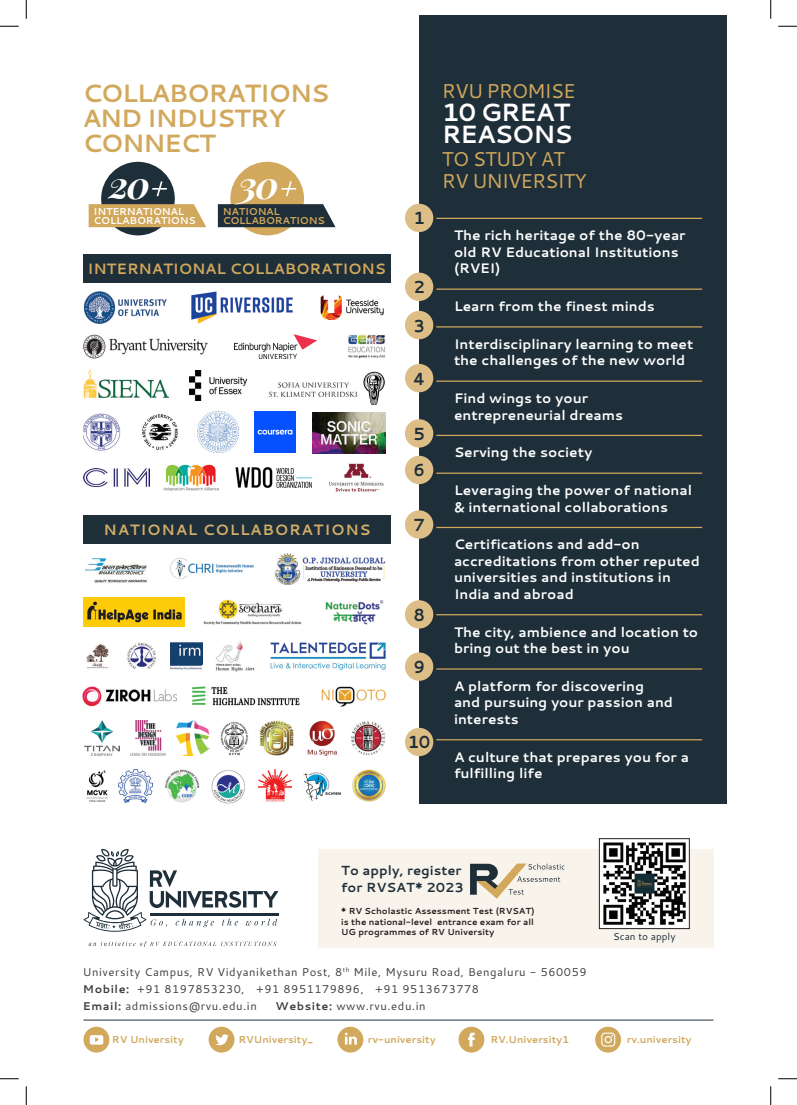
<style>
.page{position:relative;width:797px;height:1105px;background:#fff}
.page>*{position:absolute;margin:0;border:0;box-sizing:border-box;transform-origin:0 0}
.Body{font:italic 700 37.5px "Playfair Display";color:#fff}
.Head_20{font:700 25px/25px "Cantarell";letter-spacing:-.05em;color:#d1a85c}
.Head_20-2{font:700 25px/22.5px "Cantarell";letter-spacing:-.05em;color:#fff}
.Head_20-3{font:20px/22.5px "Cantarell";letter-spacing:-.05em;color:#d1a85c}
._1234{font:700 17.5px "Cantarell";color:#1f2f39;scale:.92 1}
.SubHead_12{font:700 15px "Cantarell";letter-spacing:-.01em;color:#d1a85c}
.SubHead_12-2{font:700 15px "Cantarell";letter-spacing:.05em;color:#d4af69}
.Paragraph_Style_1{font:700 13.75px/16.5px "Cantarell";color:#fff}
.Body-2{font:700 13.12px/17.5px "Cantarell";color:#1f2f39}
.t1{font:11.25px "Cantarell";letter-spacing:.05em;color:#3e3e3f}
.SubHead_12-3{font:700 10px "Cantarell";color:#d1a85c}
.SubHead_12-4{font:700 10px/8.8px "Cantarell";letter-spacing:-.025em;color:#fff}
.SubHead_12-5{font:700 10px/8.8px "Cantarell";letter-spacing:-.025em;color:#d1a85c}
.Body-3{font:10px "Cantarell";color:#1f2f39}
.t2{font:700 8.75px/10.5px "Cantarell";color:#231f20;text-align:justify}
.s1{font-weight:700}
</style>
<div class="page">
<div style="left:419px;top:16px;width:307px;height:788px;background:#1f2f39"></div>
<div style="left:83px;top:515px;width:308px;height:29px;background:#1f2f39"></div>
<svg style="left:83px;top:849px;width:195px;height:83px"></svg>
<svg style="left:89px;top:941px;width:187px;height:6px"></svg>
<svg style="left:83px;top:1027px;width:26px;height:25px"></svg>
<svg style="left:209px;top:1027px;width:25px;height:25px"></svg>
<svg style="left:337px;top:1027px;width:26px;height:25px"></svg>
<svg style="left:458px;top:1027px;width:26px;height:25px"></svg>
<svg style="left:595px;top:1027px;width:26px;height:25px"></svg>
<div style="left:318px;top:849px;width:395px;height:98px;background:#f9f4eb"></div>
<svg style="left:470px;top:863px;width:94px;height:36px"></svg>
<div style="left:599px;top:839px;width:90px;height:89px;background:#fff"></div>
<img style="left:603px;top:842px;width:83px;height:83px">
<div style="left:599px;top:838px;width:90px;height:91px;border:1px solid #231f20"></div>
<hr style="left:83px;top:1020px;width:630px;height:1px;background:#1f2f39">
<hr style="left:436px;top:218px;width:266px;height:1px;background:#d1a85c">
<hr style="left:436px;top:288px;width:266px;height:2px;background:#d1a85c">
<hr style="left:436px;top:326px;width:266px;height:1px;background:#d1a85c">
<hr style="left:436px;top:380px;width:266px;height:2px;background:#d1a85c">
<hr style="left:436px;top:435px;width:266px;height:1px;background:#d1a85c">
<hr style="left:436px;top:473px;width:266px;height:1px;background:#d1a85c">
<hr style="left:436px;top:527px;width:266px;height:1px;background:#d1a85c">
<hr style="left:436px;top:614px;width:266px;height:1px;background:#d1a85c">
<hr style="left:436px;top:668px;width:266px;height:2px;background:#d1a85c">
<hr style="left:436px;top:739px;width:266px;height:1px;background:#d1a85c">
<div style="left:405px;top:204px;width:28px;height:28px;background:#ddbe87;border-radius:50%"></div>
<div style="left:405px;top:273px;width:28px;height:28px;background:#ddbe87;border-radius:50%"></div>
<div style="left:405px;top:311px;width:28px;height:28px;background:#ddbe87;border-radius:50%"></div>
<div style="left:405px;top:364px;width:28px;height:28px;background:#ddbe87;border-radius:50%"></div>
<div style="left:405px;top:419px;width:28px;height:29px;background:#ddbe87;border-radius:50%"></div>
<div style="left:405px;top:456px;width:28px;height:28px;background:#ddbe87;border-radius:50%"></div>
<div style="left:405px;top:510px;width:28px;height:29px;background:#ddbe87;border-radius:50%"></div>
<div style="left:405px;top:600px;width:28px;height:28px;background:#ddbe87;border-radius:50%"></div>
<div style="left:405px;top:652px;width:28px;height:29px;background:#ddbe87;border-radius:50%"></div>
<div style="left:405px;top:728px;width:28px;height:28px;background:#ddbe87;border-radius:50%"></div>
<div style="left:101px;top:162px;width:74px;height:73px;background:#1f2f39;border-radius:50%"></div>
<svg style="left:152px;top:181px;width:15px;height:15px"></svg>
<svg style="left:89px;top:204px;width:117px;height:23px;background:#d2ac64"></svg>
<div style="left:230px;top:162px;width:74px;height:73px;background:#d1a85c;border-radius:50%"></div>
<svg style="left:218px;top:204px;width:117px;height:23px;background:#2b3a43"></svg>
<svg style="left:281px;top:181px;width:15px;height:15px"></svg>
<div style="left:83px;top:254px;width:307px;height:28px;background:#1f2f39"></div>
<img style="left:83px;top:335px;width:125px;height:23px">
<img style="left:234px;top:335px;width:82px;height:23px">
<img style="left:348px;top:335px;width:37px;height:23px">
<img style="left:83px;top:413px;width:38px;height:38px">
<img style="left:83px;top:370px;width:85px;height:27px">
<img style="left:269px;top:382px;width:88px;height:14px">
<img style="left:363px;top:371px;width:22px;height:34px">
<img style="left:320px;top:295px;width:64px;height:26px">
<img style="left:191px;top:292px;width:102px;height:31px">
<img style="left:83px;top:292px;width:84px;height:31px">
<img style="left:189px;top:370px;width:58px;height:30px">
<img style="left:163px;top:464px;width:56px;height:27px">
<img style="left:83px;top:468px;width:67px;height:18px">
<img style="left:255px;top:411px;width:41px;height:42px">
<img style="left:312px;top:412px;width:73px;height:41px">
<img style="left:142px;top:414px;width:36px;height:36px">
<img style="left:197px;top:412px;width:41px;height:41px">
<img style="left:329px;top:463px;width:55px;height:29px">
<img style="left:235px;top:467px;width:77px;height:21px">
<img style="left:85px;top:558px;width:62px;height:25px">
<img style="left:170px;top:557px;width:84px;height:22px">
<img style="left:275px;top:553px;width:110px;height:31px">
<img style="left:86px;top:644px;width:23px;height:25px">
<img style="left:127px;top:643px;width:29px;height:26px">
<img style="left:170px;top:642px;width:32px;height:28px">
<img style="left:270px;top:642px;width:115px;height:28px">
<img style="left:215px;top:641px;width:40px;height:31px">
<img style="left:83px;top:598px;width:102px;height:29px">
<img style="left:325px;top:600px;width:59px;height:25px">
<img style="left:203px;top:599px;width:99px;height:26px">
<img style="left:83px;top:686px;width:93px;height:20px">
<img style="left:321px;top:686px;width:64px;height:21px">
<img style="left:193px;top:686px;width:107px;height:19px">
<img style="left:351px;top:721px;width:34px;height:34px">
<img style="left:307px;top:721px;width:30px;height:35px">
<img style="left:259px;top:721px;width:35px;height:35px">
<img style="left:220px;top:721px;width:28px;height:35px">
<img style="left:176px;top:721px;width:33px;height:35px">
<img style="left:130px;top:721px;width:35px;height:35px">
<img style="left:84px;top:721px;width:36px;height:35px">
<img style="left:211px;top:770px;width:35px;height:34px">
<img style="left:353px;top:769px;width:32px;height:33px">
<img style="left:165px;top:769px;width:34px;height:33px">
<img style="left:119px;top:769px;width:34px;height:33px">
<img style="left:86px;top:770px;width:21px;height:32px">
<img style="left:258px;top:769px;width:33px;height:33px">
<img style="left:303px;top:772px;width:38px;height:29px">
<svg style="left:0;top:25px;width:19px;height:2px"></svg>
<svg style="left:778px;top:25px;width:19px;height:2px"></svg>
<svg style="left:0;top:1078px;width:19px;height:1px"></svg>
<svg style="left:778px;top:1078px;width:19px;height:1px"></svg>
<svg style="left:25px;top:0;width:2px;height:19px"></svg>
<svg style="left:25px;top:1086px;width:2px;height:19px"></svg>
<svg style="left:770px;top:0;width:1px;height:19px"></svg>
<svg style="left:770px;top:1086px;width:1px;height:19px"></svg>
<p class="Head_20" style="left:82px;top:80px;width:249px">COLLABORATIONS<br>AND INDUSTRY<br>CONNECT</p>
<p class="Body" style="left:238px;top:154px;width:42px">30</p>
<p class="Body" style="left:109px;top:154px;width:43px">20</p>
<p class="SubHead_12-4" style="left:94px;top:207px;width:104px">INTERNATIONAL<br>COLLABORATIONS</p>
<p class="SubHead_12-5" style="left:223px;top:207px;width:104px">NATIONAL<br>COLLABORATIONS</p>
<p class="SubHead_12" style="left:88px;top:258px;width:300px">INTERNATIONAL COLLABORATIONS</p>
<p class="SubHead_12-2" style="left:104px;top:519px;width:268px">NATIONAL COLLABORATIONS</p>
<p class="_1234" style="left:413px;top:206px;width:14px">1</p>
<p class="_1234" style="left:413px;top:275px;width:14px">2</p>
<p class="_1234" style="left:413px;top:313px;width:14px">3</p>
<p class="_1234" style="left:413px;top:366px;width:15px">4</p>
<p class="_1234" style="left:413px;top:421px;width:14px">5</p>
<p class="_1234" style="left:413px;top:458px;width:14px">6</p>
<p class="_1234" style="left:413px;top:513px;width:14px">7</p>
<p class="_1234" style="left:413px;top:602px;width:14px">8</p>
<p class="_1234" style="left:413px;top:655px;width:14px">9</p>
<p class="_1234" style="left:408px;top:730px;width:26px">10</p>
<p class="Head_20-3" style="left:442px;top:79px;width:135px">RVU PROMISE</p>
<p class="Head_20-2" style="left:442px;top:100px;width:132px">10 GREAT<br>REASONS</p>
<p class="Head_20-3" style="left:442px;top:147px;width:146px">TO STUDY AT<br>RV UNIVERSITY</p>
<p class="Paragraph_Style_1" style="left:454px;top:227px;width:233px">The rich heritage of the 80-year old RV Educational Institutions (RVEI)</p>
<p class="Paragraph_Style_1" style="left:454px;top:297px;width:202px">Learn from the finest minds</p>
<p class="Paragraph_Style_1" style="left:454px;top:335px;width:241px">Interdisciplinary learning to meet the challenges of the new world</p>
<p class="Paragraph_Style_1" style="left:454px;top:389px;width:171px">Find wings to your entrepreneurial dreams</p>
<p class="Paragraph_Style_1" style="left:454px;top:444px;width:140px">Serving the society</p>
<p class="Paragraph_Style_1" style="left:454px;top:482px;width:240px">Leveraging the power of national &amp; international collaborations</p>
<p class="Paragraph_Style_1" style="left:454px;top:536px;width:247px">Certifications and add-on accreditations from other reputed universities and institutions in<br>India and abroad</p>
<p class="Paragraph_Style_1" style="left:454px;top:623px;width:246px">The city, ambience and location to bring out the best in you</p>
<p class="Paragraph_Style_1" style="left:454px;top:677px;width:220px">A platform for discovering and pursuing your passion and interests</p>
<p class="Paragraph_Style_1" style="left:454px;top:748px;width:236px">A culture that prepares you for a fulfilling life</p>
<p class="Body-2" style="left:341px;top:861px;width:124px">To apply, register for RVSAT* 2023</p>
<p class="t2" style="left:341px;top:905px;width:195px">* RV Scholastic Assessment Test (RVSAT) is the national-level entrance exam for all UG programmes of RV University</p>
<p class="t1" style="left:83px;top:964px;width:505px">University Campus, RV Vidyanikethan Post, 8<sup>th</sup> Mile, Mysuru Road, Bengaluru - 560059</p>
<p class="t1" style="left:83px;top:981px;width:398px"><span class="s1">Mobile:</span> +91 8197853230, +91 8951179896, +91 9513673778</p>
<p class="t1" style="left:83px;top:998px;width:175px"><span class="s1">Email:</span> admissions@rvu.edu.in</p>
<p class="t1" style="left:275px;top:998px;width:151px"><span class="s1">Website:</span> www.rvu.edu.in</p>
<p class="Body-3" style="left:613px;top:929px;width:64px">Scan to apply</p>
<p class="SubHead_12-3" style="left:112px;top:1033px;width:73px">RV University</p>
<p class="SubHead_12-3" style="left:238px;top:1033px;width:76px">RVUniversity_</p>
<p class="SubHead_12-3" style="left:368px;top:1033px;width:69px">rv-university</p>
<p class="SubHead_12-3" style="left:490px;top:1033px;width:81px">RV.University1</p>
<p class="SubHead_12-3" style="left:626px;top:1033px;width:66px">rv.university</p>
</div>
